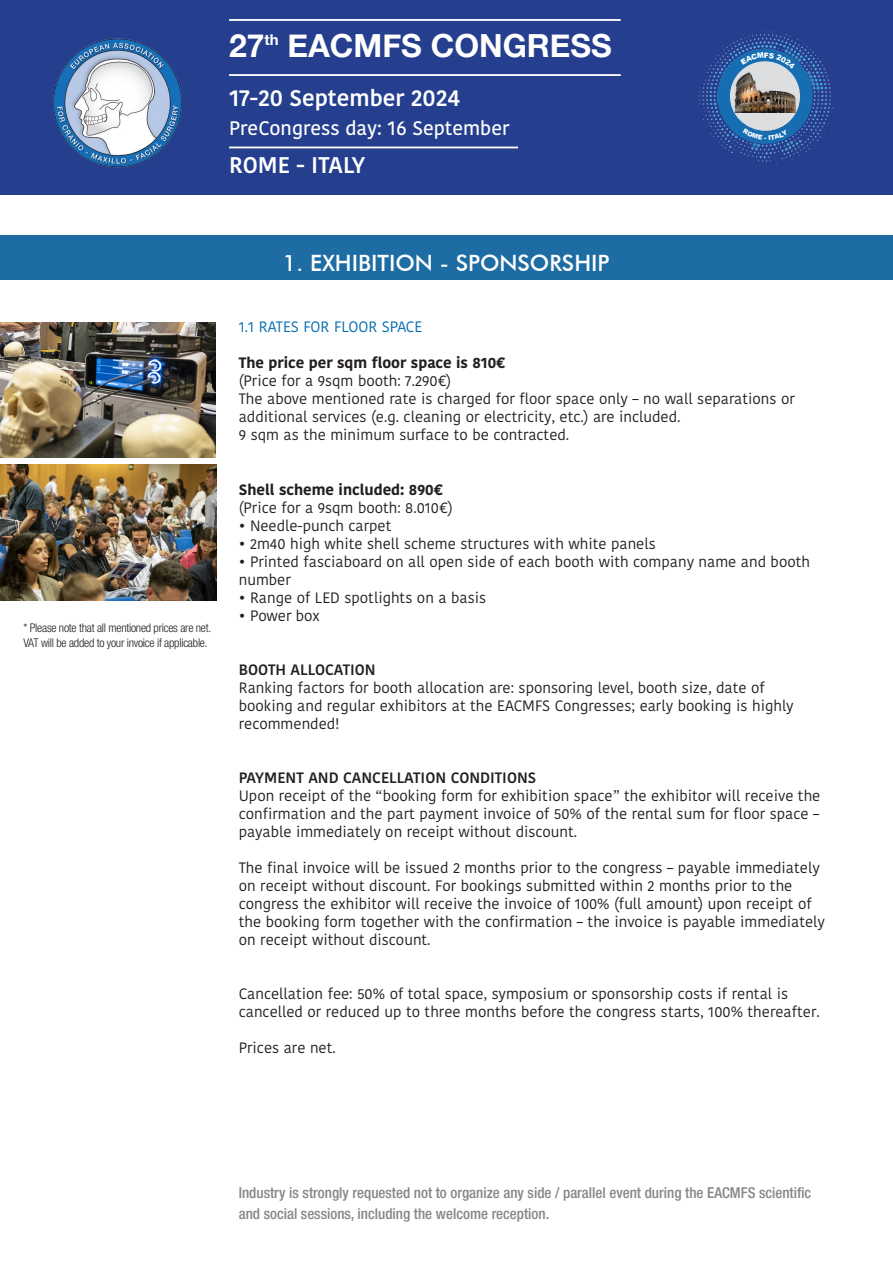
<style>
.page{position:relative;width:893px;height:1263px;background:#fff}
.page>*{position:absolute;margin:0;border:0;box-sizing:border-box;transform-origin:0 0}
.t1{font:700 31.8px "Helvetica Neue";color:#fff}
.t2{font:600 22.65px "Kohinoor Devanagari";color:#fff}
.t3{font:500 22.5px "Futura BT";color:#fff}
.t4{font:500 19.5px "Kohinoor Devanagari";color:#fff}
.t5{font:15px/18px "Kohinoor Telugu";color:#231f20}
.t6{font:500 condensed 15px "Helvetica Neue LT Com";color:#848689}
.t7{font:700 15px "Kohinoor Telugu";color:#231f20}
.t8{font:600 15px "Kohinoor Telugu";color:#231f20}
.t9{font:15px "Kohinoor Telugu";color:#006caf}
.t10{font:300 condensed 12px/15px "Helvetica Neue LT Com";letter-spacing:-.02em;color:#231f20}
</style>
<div class="page">
<div style="left:0;top:0;width:893px;height:194px;background:#253f8e"></div>
<img style="left:53px;top:38px;width:129px;height:130px">
<img style="left:698px;top:30px;width:136px;height:134px">
<svg style="left:729px;top:58px;width:73px;height:73px"></svg>
<div style="left:717px;top:49px;width:95px;height:95px;border:12px solid #176db2;border-radius:50%"></div>
<div style="left:734px;top:64px;width:66px;height:60px;background:#231f20;opacity:.5"></div>
<hr style="left:229px;top:74px;width:392px;height:2px;background:#fff">
<hr style="left:229px;top:19px;width:392px;height:2px;background:#fff">
<hr style="left:229px;top:147px;width:289px;height:1px;background:#fff">
<img style="left:0;top:322px;width:216px;height:135px">
<img style="left:0;top:465px;width:216px;height:135px">
<div style="left:0;top:235px;width:893px;height:45px;background:#1d6ca3"></div>
<svg style="left:740px;top:52px;width:55px;height:17px"></svg>
<svg style="left:743px;top:129px;width:45px;height:11px"></svg>
<h1 class="t1" style="left:229px;top:21px;width:384px">27<sup>th</sup> EACMFS CONGRESS</h1>
<h2 class="t2" style="left:229px;top:85px;width:233px">17-20 September 2024</h2>
<h3 class="t4" style="left:229px;top:117px;width:282px">PreCongress day: 16 September</h3>
<h2 class="t2" style="left:229px;top:152px;width:138px">ROME - ITALY</h2>
<p class="t10" style="left:23px;top:620px;width:189px">* Please note that all mentioned prices are net.<br>VAT will be added to your invoice if applicable.</p>
<p class="t3" style="left:283px;top:249px;width:328px">1. EXHIBITION - SPONSORSHIP</p>
<p class="t9" style="left:239px;top:318px;width:185px">1.1 RATES FOR FLOOR SPACE</p>
<p class="t7" style="left:239px;top:354px;width:268px">The price per sqm floor space is 810€</p>
<p class="t5" style="left:239px;top:372px;width:214px">(Price for a 9sqm booth: 7.290€)</p>
<p class="t5" style="left:239px;top:390px;width:558px">The above mentioned rate is charged for floor space only – no wall separations or additional services (e.g. cleaning or electricity, etc.) are included.</p>
<p class="t5" style="left:239px;top:426px;width:332px">9 sqm as the minimum surface to be contracted.</p>
<p class="t7" style="left:239px;top:481px;width:206px">Shell scheme included: 890€</p>
<p class="t5" style="left:239px;top:499px;width:215px">(Price for a 9sqm booth: 8.010€)</p>
<p class="t5" style="left:239px;top:517px;width:154px">• Needle-punch carpet</p>
<p class="t5" style="left:239px;top:535px;width:419px">• 2m40 high white shell scheme structures with white panels</p>
<p class="t5" style="left:239px;top:553px;width:573px">• Printed fasciaboard on all open side of each booth with company name and booth number</p>
<p class="t5" style="left:239px;top:589px;width:249px">• Range of LED spotlights on a basis</p>
<p class="t5" style="left:239px;top:607px;width:82px">• Power box</p>
<p class="t8" style="left:239px;top:661px;width:138px">BOOTH ALLOCATION</p>
<p class="t5" style="left:239px;top:679px;width:556px">Ranking factors for booth allocation are: sponsoring level, booth size, date of booking and regular exhibitors at the EACMFS Congresses; early booking is highly recommended!</p>
<p class="t8" style="left:239px;top:769px;width:299px">PAYMENT AND CANCELLATION CONDITIONS</p>
<p class="t5" style="left:239px;top:787px;width:583px;text-align:justify">Upon receipt of the “booking form for exhibition space” the exhibitor will receive the confirmation and the part payment invoice of 50% of the rental sum for floor space – payable immediately on receipt without discount.</p>
<p class="t5" style="left:239px;top:859px;width:588px">The final invoice will be issued 2 months prior to the congress – payable immediately on receipt without discount. For bookings submitted within 2 months prior to the congress the exhibitor will receive the invoice of 100% (full amount) upon receipt of the booking form together with the confirmation – the invoice is payable immediately on receipt without discount.</p>
<p class="t5" style="left:239px;top:985px;width:582px">Cancellation fee: 50% of total space, symposium or sponsorship costs if rental is cancelled or reduced up to three months before the congress starts, 100% thereafter.</p>
<p class="t5" style="left:239px;top:1039px;width:99px">Prices are net.</p>
<p class="t6" style="left:239px;top:1183px;width:574px">Industry is strongly requested not to organize any side / parallel event during the EACMFS scientific</p>
<p class="t6" style="left:239px;top:1204px;width:312px">and social sessions, including the welcome reception.</p>
</div>
